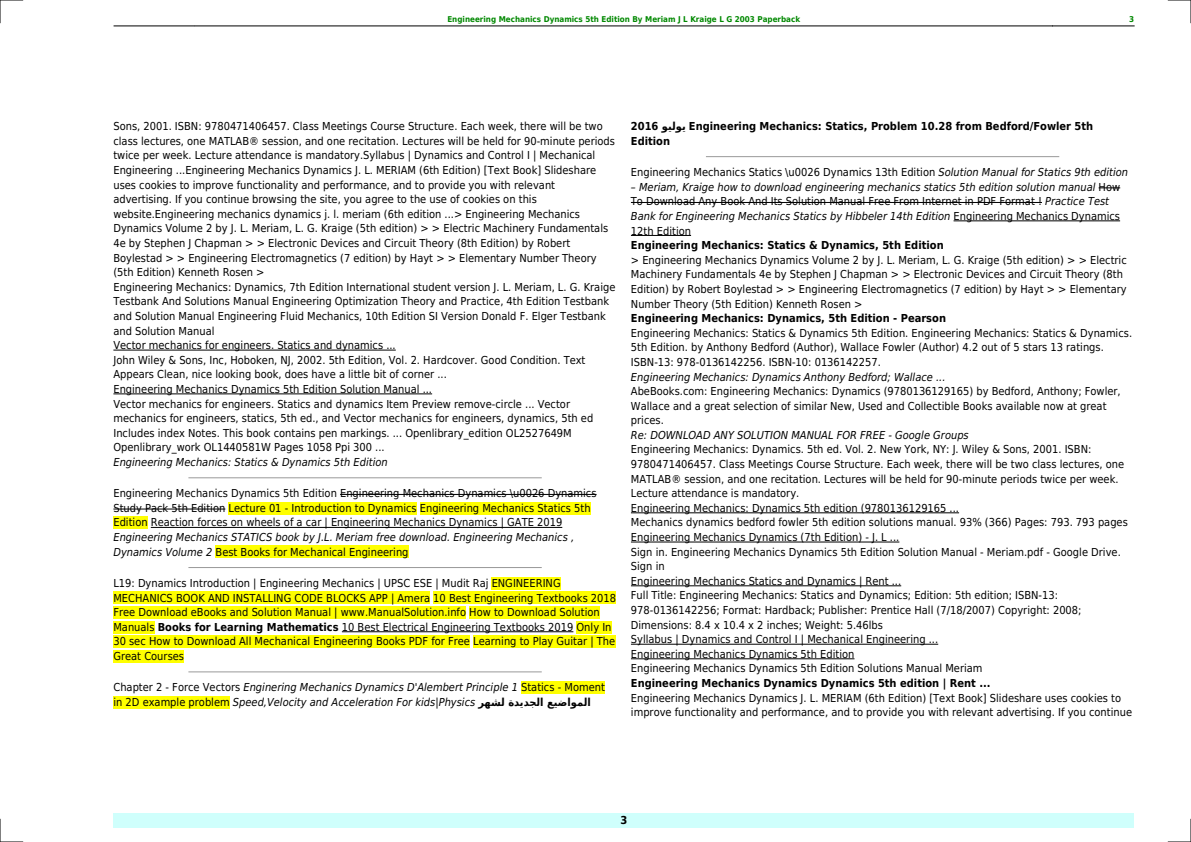
<style>
.page{position:relative;width:1191px;height:842px;background:#fff}
.page>*{position:absolute;margin:0;border:0;box-sizing:border-box;transform-origin:0 0}
.t1{font:11px/14.6px "DejaVu Sans Condensed";color:#000}
.t2{font:italic 11px/14.6px "DejaVu Sans Condensed";color:#000}
.t3{font:700 11px/14.6px "DejaVu Sans Condensed";color:#000}
.t4{font:700 8px "DejaVu Sans Condensed";color:#080}
.s1{font-style:normal}
.s2{font-weight:700}
.s3{font-weight:700;font-style:normal}
.s4{font-style:italic}
</style>
<div class="page">
<hr style="left:114px;top:26px;width:81px;height:1px;background:#000">
<hr style="left:195px;top:26px;width:857px;height:1px;background:#000">
<hr style="left:1052px;top:26px;width:82px;height:1px;background:#000">
<div style="left:113px;top:813px;width:1021px;height:15px;background:#cffffc"></div>
<hr style="left:113px;top:350px;width:283px;height:1px;background:#000">
<hr style="left:113px;top:394px;width:319px;height:1px;background:#000">
<hr style="left:189px;top:477px;width:352px;height:1px;background:#999">
<hr style="left:340px;top:494px;width:256px;height:1px;background:#000">
<hr style="left:113px;top:509px;width:112px;height:1px;background:#000">
<div style="left:228px;top:502px;width:189px;height:12px;background:#ff0"></div>
<div style="left:420px;top:502px;width:170px;height:12px;background:#ff0"></div>
<div style="left:113px;top:516px;width:35px;height:13px;background:#ff0"></div>
<hr style="left:151px;top:527px;width:411px;height:1px;background:#000">
<div style="left:215px;top:545px;width:193px;height:13px;background:#ff0"></div>
<hr style="left:189px;top:567px;width:352px;height:1px;background:#999">
<div style="left:491px;top:577px;width:69px;height:13px;background:#ff0"></div>
<div style="left:113px;top:591px;width:317px;height:13px;background:#ff0"></div>
<div style="left:433px;top:591px;width:183px;height:13px;background:#ff0"></div>
<div style="left:113px;top:606px;width:353px;height:13px;background:#ff0"></div>
<div style="left:469px;top:606px;width:131px;height:13px;background:#ff0"></div>
<div style="left:113px;top:621px;width:41px;height:12px;background:#ff0"></div>
<hr style="left:342px;top:631px;width:231px;height:1px;background:#000">
<div style="left:576px;top:621px;width:35px;height:12px;background:#ff0"></div>
<div style="left:113px;top:635px;width:357px;height:13px;background:#ff0"></div>
<div style="left:473px;top:635px;width:142px;height:13px;background:#ff0"></div>
<div style="left:113px;top:650px;width:71px;height:13px;background:#ff0"></div>
<hr style="left:189px;top:671px;width:352px;height:1px;background:#999">
<div style="left:521px;top:681px;width:84px;height:13px;background:#ff0"></div>
<div style="left:113px;top:696px;width:117px;height:12px;background:#ff0"></div>
<hr style="left:706px;top:156px;width:352px;height:1px;background:#999">
<svg style="left:1098px;top:188px;width:22px;height:1px"></svg>
<hr style="left:631px;top:202px;width:411px;height:1px;background:#000">
<hr style="left:953px;top:221px;width:167px;height:1px;background:#000">
<hr style="left:631px;top:235px;width:60px;height:1px;background:#000">
<hr style="left:631px;top:513px;width:328px;height:1px;background:#000">
<hr style="left:631px;top:542px;width:268px;height:1px;background:#000">
<hr style="left:631px;top:585px;width:270px;height:1px;background:#000">
<hr style="left:631px;top:644px;width:307px;height:1px;background:#000">
<hr style="left:631px;top:658px;width:223px;height:1px;background:#000">
<svg style="left:0;top:0;width:23px;height:23px"></svg>
<svg style="left:0;top:819px;width:23px;height:23px"></svg>
<svg style="left:1168px;top:0;width:23px;height:23px"></svg>
<svg style="left:1168px;top:819px;width:23px;height:23px"></svg>
<p class="t4" style="left:447px;top:14px;width:354px">Engineering Mechanics Dynamics 5th Edition By Meriam J L Kraige L G 2003 Paperback</p>
<p class="t4" style="left:1129px;top:14px;width:7px">3</p>
<p class="t1" style="left:113px;top:119px;width:503px">Sons, 2001. ISBN: 9780471406457. Class Meetings Course Structure. Each week, there will be two class lectures, one MATLAB® session, and one recitation. Lectures will be held for 90-minute periods twice per week. Lecture attendance is mandatory.Syllabus | Dynamics and Control I | Mechanical Engineering ...Engineering Mechanics Dynamics J. L. MERIAM (6th Edition) [Text Book] Slideshare uses cookies to improve functionality and performance, and to provide you with relevant advertising. If you continue browsing the site, you agree to the use of cookies on this website.Engineering mechanics dynamics j. l. meriam (6th edition ...&gt; Engineering Mechanics Dynamics Volume 2 by J. L. Meriam, L. G. Kraige (5th edition) &gt; &gt; Electric Machinery Fundamentals 4e by Stephen J Chapman &gt; &gt; Electronic Devices and Circuit Theory (8th Edition) by Robert Boylestad &gt; &gt; Engineering Electromagnetics (7 edition) by Hayt &gt; &gt; Elementary Number Theory (5th Edition) Kenneth Rosen &gt;<br>Engineering Mechanics: Dynamics, 7th Edition International student version J. L. Meriam, L. G. Kraige Testbank And Solutions Manual Engineering Optimization Theory and Practice, 4th Edition Testbank and Solution Manual Engineering Fluid Mechanics, 10th Edition SI Version Donald F. Elger Testbank and Solution Manual<br>Vector mechanics for engineers. Statics and dynamics ...<br>John Wiley &amp; Sons, Inc, Hoboken, NJ, 2002. 5th Edition, Vol. 2. Hardcover. Good Condition. Text Appears Clean, nice looking book, does have a little bit of corner ...<br>Engineering Mechanics Dynamics 5th Edition Solution Manual ...<br>Vector mechanics for engineers. Statics and dynamics Item Preview remove-circle ... Vector mechanics for engineers, statics, 5th ed., and Vector mechanics for engineers, dynamics, 5th ed Includes index Notes. This book contains pen markings. ... Openlibrary_edition OL2527649M Openlibrary_work OL1440581W Pages 1058 Ppi 300 ...</p>
<p class="t2" style="left:113px;top:455px;width:276px">Engineering Mechanics: Statics &amp; Dynamics 5th Edition</p>
<p class="t1" style="left:113px;top:486px;width:484px">Engineering Mechanics Dynamics 5th Edition Engineering Mechanics Dynamics \u0026 Dynamics<br>Study Pack 5th Edition Lecture 01 - Introduction to Dynamics Engineering Mechanics Statics 5th<br>Edition Reaction forces on wheels of a car | Engineering Mechanics Dynamics | GATE 2019</p>
<p class="t2" style="left:113px;top:530px;width:462px">Engineering Mechanics STATICS book by J.L. Meriam free download. Engineering Mechanics ,<br>Dynamics Volume 2 <span class="s1">Best Books for Mechanical Engineering</span></p>
<p class="t1" style="left:113px;top:576px;width:504px">L19: Dynamics Introduction | Engineering Mechanics | UPSC ESE | Mudit Raj ENGINEERING MECHANICS BOOK AND INSTALLING CODE BLOCKS APP | Amera 10 Best Engineering Textbooks 2018<br>Free Download eBooks and Solution Manual | www.ManualSolution.info How to Download Solution Manuals <span class="s2">Books for Learning Mathematics</span> 10 Best Electrical Engineering Textbooks 2019 Only In 30 sec How to Download All Mechanical Engineering Books PDF for Free Learning to Play Guitar | The Great Courses</p>
<p class="t2" style="left:113px;top:680px;width:493px"><span class="s1">Chapter 2 - Force Vectors</span> Enginering Mechanics Dynamics D'Alembert Principle 1 <span class="s1">Statics - Moment in 2D example problem</span> Speed,Velocity and Acceleration For kids|Physics <span class="s3">شهر ل جديدة ال ع ضي موا ال</span></p>
<p class="t3" style="left:631px;top:119px;width:464px">2016 يول يو Engineering Mechanics: Statics, Problem 10.28 from Bedford/Fowler 5th<br>Edition</p>
<p class="t1" style="left:631px;top:165px;width:498px">Engineering Mechanics Statics \u0026 Dynamics 13th Edition <span class="s4">Solution Manual for Statics 9th edition</span></p>
<p class="t2" style="left:639px;top:180px;width:483px">Meriam, Kraige how to download engineering mechanics statics 5th edition solution manual <span class="s1">How</span></p>
<p class="t1" style="left:631px;top:194px;width:480px">To Download Any Book And Its Solution Manual Free From Internet in PDF Format ! <span class="s4">Practice Test</span></p>
<p class="t2" style="left:631px;top:209px;width:490px">Bank for Engineering Mechanics Statics by Hibbeler 14th Edition <span class="s1">Engineering Mechanics Dynamics</span></p>
<p class="t1" style="left:631px;top:223px;width:62px">12th Edition</p>
<p class="t3" style="left:631px;top:238px;width:314px">Engineering Mechanics: Statics &amp; Dynamics, 5th Edition</p>
<p class="t1" style="left:631px;top:253px;width:497px">&gt; Engineering Mechanics Dynamics Volume 2 by J. L. Meriam, L. G. Kraige (5th edition) &gt; &gt; Electric Machinery Fundamentals 4e by Stephen J Chapman &gt; &gt; Electronic Devices and Circuit Theory (8th Edition) by Robert Boylestad &gt; &gt; Engineering Electromagnetics (7 edition) by Hayt &gt; &gt; Elementary Number Theory (5th Edition) Kenneth Rosen &gt;</p>
<p class="t3" style="left:631px;top:311px;width:317px">Engineering Mechanics: Dynamics, 5th Edition - Pearson</p>
<p class="t1" style="left:631px;top:326px;width:503px">Engineering Mechanics: Statics &amp; Dynamics 5th Edition. Engineering Mechanics: Statics &amp; Dynamics.<br>5th Edition. by Anthony Bedford (Author), Wallace Fowler (Author) 4.2 out of 5 stars 13 ratings.<br>ISBN-13: 978-0136142256. ISBN-10: 0136142257.</p>
<p class="t2" style="left:631px;top:369px;width:316px">Engineering Mechanics: Dynamics Anthony Bedford; Wallace ...</p>
<p class="t1" style="left:631px;top:384px;width:491px">AbeBooks.com: Engineering Mechanics: Dynamics (9780136129165) by Bedford, Anthony; Fowler,<br>Wallace and a great selection of similar New, Used and Collectible Books available now at great prices.</p>
<p class="t2" style="left:631px;top:428px;width:339px">Re: DOWNLOAD ANY SOLUTION MANUAL FOR FREE - Google Groups</p>
<p class="t1" style="left:631px;top:442px;width:498px">Engineering Mechanics: Dynamics. 5th ed. Vol. 2. New York, NY: J. Wiley &amp; Sons, 2001. ISBN:<br>9780471406457. Class Meetings Course Structure. Each week, there will be two class lectures, one MATLAB® session, and one recitation. Lectures will be held for 90-minute periods twice per week.<br>Lecture attendance is mandatory.<br>Engineering Mechanics: Dynamics 5th edition (9780136129165 ...<br>Mechanics dynamics bedford fowler 5th edition solutions manual. 93% (366) Pages: 793. 793 pages Engineering Mechanics Dynamics (7th Edition) - J. L ...<br>Sign in. Engineering Mechanics Dynamics 5th Edition Solution Manual - Meriam.pdf - Google Drive.<br>Sign in<br>Engineering Mechanics Statics and Dynamics | Rent ...<br>Full Title: Engineering Mechanics: Statics and Dynamics; Edition: 5th edition; ISBN-13:<br>978-0136142256; Format: Hardback; Publisher: Prentice Hall (7/18/2007) Copyright: 2008; Dimensions: 8.4 x 10.4 x 2 inches; Weight: 5.46lbs<br>Syllabus | Dynamics and Control I | Mechanical Engineering ...<br>Engineering Mechanics Dynamics 5th Edition<br>Engineering Mechanics Dynamics 5th Edition Solutions Manual Meriam</p>
<p class="t3" style="left:631px;top:676px;width:361px">Engineering Mechanics Dynamics Dynamics 5th edition | Rent ...</p>
<p class="t1" style="left:631px;top:690px;width:503px">Engineering Mechanics Dynamics J. L. MERIAM (6th Edition) [Text Book] Slideshare uses cookies to improve functionality and performance, and to provide you with relevant advertising. If you continue</p>
<p class="t3" style="left:620px;top:813px;width:8px">3</p>
</div>
